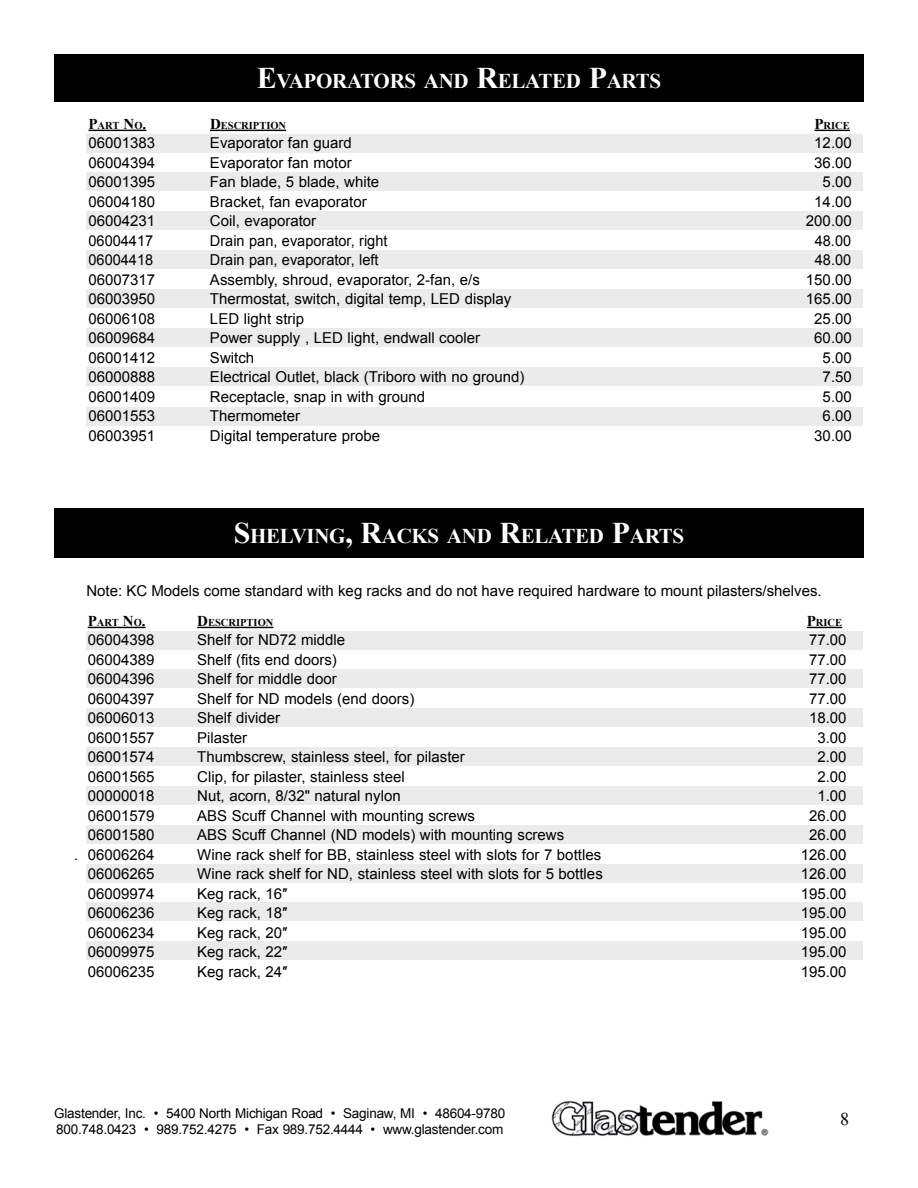
<style>
.page{position:relative;width:918px;height:1188px;background:#fff}
.page>*{position:absolute;margin:0;border:0;box-sizing:border-box;transform-origin:0 0}
.t1{font:700 21px "Times New Roman";letter-spacing:-.015em;color:#fff}
.t2{font:18px "Times New Roman";color:#000}
.t3{font:15px "Arial";color:#000}
.t4{font:13.5px/16.2px "Arial";letter-spacing:-.015em;color:#000}
.t5{font:700 10.5px "Times New Roman";color:#000}
.s1{font-size:30px}
.s2{font-size:15px}
</style>
<div class="page">
<img style="left:551px;top:1101px;width:218px;height:35px">
<div style="left:54px;top:54px;width:810px;height:47px;background:#000"></div>
<div style="left:86px;top:942px;width:776px;height:18px;background:#ebebec"></div>
<div style="left:54px;top:508px;width:810px;height:50px;background:#000"></div>
<div style="left:86px;top:134px;width:776px;height:18px;background:#ebebec"></div>
<div style="left:86px;top:173px;width:776px;height:18px;background:#ebebec"></div>
<div style="left:86px;top:212px;width:776px;height:18px;background:#ebebec"></div>
<div style="left:86px;top:251px;width:776px;height:18px;background:#ebebec"></div>
<div style="left:86px;top:290px;width:776px;height:18px;background:#ebebec"></div>
<div style="left:86px;top:328px;width:776px;height:19px;background:#ebebec"></div>
<div style="left:86px;top:367px;width:776px;height:19px;background:#ebebec"></div>
<div style="left:86px;top:407px;width:776px;height:18px;background:#ebebec"></div>
<hr style="left:88px;top:130px;width:58px;height:1px;background:#000">
<hr style="left:210px;top:130px;width:76px;height:1px;background:#000">
<hr style="left:814px;top:130px;width:36px;height:1px;background:#000">
<div style="left:86px;top:631px;width:776px;height:18px;background:#ebebec"></div>
<div style="left:86px;top:670px;width:776px;height:18px;background:#ebebec"></div>
<div style="left:86px;top:709px;width:776px;height:18px;background:#ebebec"></div>
<div style="left:86px;top:748px;width:776px;height:18px;background:#ebebec"></div>
<div style="left:86px;top:786px;width:776px;height:18px;background:#ebebec"></div>
<div style="left:86px;top:825px;width:776px;height:18px;background:#ebebec"></div>
<div style="left:86px;top:864px;width:776px;height:18px;background:#ebebec"></div>
<div style="left:86px;top:903px;width:776px;height:18px;background:#ebebec"></div>
<hr style="left:88px;top:627px;width:58px;height:1px;background:#000">
<hr style="left:197px;top:627px;width:76px;height:1px;background:#000">
<hr style="left:807px;top:627px;width:35px;height:1px;background:#000">
<h1 class="t1" style="left:257px;top:67px;width:404px"><span class="s1">E</span>VAPORATORS AND <span class="s1">R</span>ELATED <span class="s1">P</span>ARTS</h1>
<p class="t5" style="left:88px;top:118px;width:59px"><span class="s2">P</span>ART <span class="s2">N</span>O<span class="s2">.</span></p>
<p class="t5" style="left:210px;top:118px;width:77px"><span class="s2">D</span>ESCRIPTION</p>
<p class="t5" style="left:814px;top:118px;width:37px"><span class="s2">P</span>RICE</p>
<p class="t3" style="left:88px;top:133px;width:68px">06001383</p>
<p class="t3" style="left:210px;top:133px;width:143px">Evaporator fan guard</p>
<p class="t3" style="left:814px;top:133px;width:39px">12.00</p>
<p class="t3" style="left:88px;top:153px;width:68px">06004394</p>
<p class="t3" style="left:210px;top:153px;width:143px">Evaporator fan motor</p>
<p class="t3" style="left:814px;top:153px;width:39px">36.00</p>
<p class="t3" style="left:88px;top:172px;width:68px">06001395</p>
<p class="t3" style="left:210px;top:172px;width:171px">Fan blade, 5 blade, white</p>
<p class="t3" style="left:823px;top:172px;width:31px">5.00</p>
<p class="t3" style="left:88px;top:192px;width:68px">06004180</p>
<p class="t3" style="left:210px;top:192px;width:158px">Bracket, fan evaporator</p>
<p class="t3" style="left:814px;top:192px;width:39px">14.00</p>
<p class="t3" style="left:88px;top:211px;width:68px">06004231</p>
<p class="t3" style="left:210px;top:211px;width:108px">Coil, evaporator</p>
<p class="t3" style="left:806px;top:211px;width:47px">200.00</p>
<p class="t3" style="left:88px;top:231px;width:66px">06004417</p>
<p class="t3" style="left:210px;top:231px;width:179px">Drain pan, evaporator, right</p>
<p class="t3" style="left:815px;top:231px;width:38px">48.00</p>
<p class="t3" style="left:88px;top:250px;width:66px">06004418</p>
<p class="t3" style="left:210px;top:250px;width:170px">Drain pan, evaporator, left</p>
<p class="t3" style="left:815px;top:250px;width:38px">48.00</p>
<p class="t3" style="left:88px;top:270px;width:68px">06007317</p>
<p class="t3" style="left:210px;top:270px;width:271px">Assembly, shroud, evaporator, 2-fan, e/s</p>
<p class="t3" style="left:806px;top:270px;width:47px">150.00</p>
<p class="t3" style="left:88px;top:289px;width:68px">06003950</p>
<p class="t3" style="left:210px;top:289px;width:303px">Thermostat, switch, digital temp, LED display</p>
<p class="t3" style="left:806px;top:289px;width:47px">165.00</p>
<p class="t3" style="left:88px;top:309px;width:68px">06006108</p>
<p class="t3" style="left:210px;top:309px;width:96px">LED light strip</p>
<p class="t3" style="left:814px;top:309px;width:39px">25.00</p>
<p class="t3" style="left:88px;top:328px;width:68px">06009684</p>
<p class="t3" style="left:210px;top:328px;width:272px">Power supply , LED light, endwall cooler</p>
<p class="t3" style="left:814px;top:328px;width:39px">60.00</p>
<p class="t3" style="left:88px;top:348px;width:68px">06001412</p>
<p class="t3" style="left:210px;top:348px;width:46px">Switch</p>
<p class="t3" style="left:823px;top:348px;width:31px">5.00</p>
<p class="t3" style="left:88px;top:367px;width:68px">06000888</p>
<p class="t3" style="left:210px;top:367px;width:316px">Electrical Outlet, black (Triboro with no ground)</p>
<p class="t3" style="left:823px;top:367px;width:31px">7.50</p>
<p class="t3" style="left:88px;top:387px;width:68px">06001409</p>
<p class="t3" style="left:210px;top:387px;width:217px">Receptacle, snap in with ground</p>
<p class="t3" style="left:823px;top:387px;width:31px">5.00</p>
<p class="t3" style="left:88px;top:406px;width:68px">06001553</p>
<p class="t3" style="left:210px;top:406px;width:92px">Thermometer</p>
<p class="t3" style="left:823px;top:406px;width:31px">6.00</p>
<p class="t3" style="left:88px;top:426px;width:68px">06003951</p>
<p class="t3" style="left:210px;top:426px;width:172px">Digital temperature probe</p>
<p class="t3" style="left:814px;top:426px;width:39px">30.00</p>
<h1 class="t1" style="left:234px;top:521px;width:178px"><span class="s1">S</span>HELVING<span class="s1">, R</span>ACKS</h1>
<h1 class="t1" style="left:447px;top:521px;width:237px">AND <span class="s1">R</span>ELATED <span class="s1">P</span>ARTS</h1>
<p class="t3" style="left:86px;top:581px;width:737px">Note: KC Models come standard with keg racks and do not have required hardware to mount pilasters/shelves.</p>
<p class="t5" style="left:88px;top:615px;width:59px"><span class="s2">P</span>ART <span class="s2">N</span>O<span class="s2">.</span></p>
<p class="t5" style="left:197px;top:615px;width:77px"><span class="s2">D</span>ESCRIPTION</p>
<p class="t5" style="left:807px;top:615px;width:37px"><span class="s2">P</span>RICE</p>
<p class="t3" style="left:88px;top:630px;width:68px">06004398</p>
<p class="t3" style="left:197px;top:630px;width:149px">Shelf for ND72 middle</p>
<p class="t3" style="left:809px;top:630px;width:39px">77.00</p>
<p class="t3" style="left:88px;top:650px;width:68px">06004389</p>
<p class="t3" style="left:197px;top:650px;width:141px">Shelf (fits end doors)</p>
<p class="t3" style="left:809px;top:650px;width:39px">77.00</p>
<p class="t3" style="left:88px;top:669px;width:68px">06004396</p>
<p class="t3" style="left:197px;top:669px;width:141px">Shelf for middle door</p>
<p class="t3" style="left:809px;top:669px;width:39px">77.00</p>
<p class="t3" style="left:88px;top:689px;width:68px">06004397</p>
<p class="t3" style="left:197px;top:689px;width:219px">Shelf for ND models (end doors)</p>
<p class="t3" style="left:809px;top:689px;width:39px">77.00</p>
<p class="t3" style="left:88px;top:708px;width:68px">06006013</p>
<p class="t3" style="left:197px;top:708px;width:84px">Shelf divider</p>
<p class="t3" style="left:809px;top:708px;width:39px">18.00</p>
<p class="t3" style="left:88px;top:728px;width:68px">06001557</p>
<p class="t3" style="left:197px;top:728px;width:52px">Pilaster</p>
<p class="t3" style="left:817px;top:728px;width:31px">3.00</p>
<p class="t3" style="left:88px;top:747px;width:68px">06001574</p>
<p class="t3" style="left:197px;top:747px;width:269px">Thumbscrew, stainless steel, for pilaster</p>
<p class="t3" style="left:817px;top:747px;width:31px">2.00</p>
<p class="t3" style="left:88px;top:767px;width:68px">06001565</p>
<p class="t3" style="left:197px;top:767px;width:209px">Clip, for pilaster, stainless steel</p>
<p class="t3" style="left:817px;top:767px;width:31px">2.00</p>
<p class="t3" style="left:88px;top:786px;width:68px">00000018</p>
<p class="t3" style="left:197px;top:786px;width:205px">Nut, acorn, 8/32" natural nylon</p>
<p class="t3" style="left:817px;top:786px;width:31px">1.00</p>
<p class="t3" style="left:88px;top:806px;width:68px">06001579</p>
<p class="t3" style="left:197px;top:806px;width:279px">ABS Scuff Channel with mounting screws</p>
<p class="t3" style="left:809px;top:806px;width:39px">26.00</p>
<p class="t3" style="left:88px;top:825px;width:68px">06001580</p>
<p class="t3" style="left:197px;top:825px;width:368px">ABS Scuff Channel (ND models) with mounting screws</p>
<p class="t3" style="left:809px;top:825px;width:39px">26.00</p>
<p class="t3" style="left:74px;top:845px;width:82px">. 06006264</p>
<p class="t3" style="left:197px;top:845px;width:405px">Wine rack shelf for BB, stainless steel with slots for 7 bottles</p>
<p class="t3" style="left:801px;top:845px;width:47px">126.00</p>
<p class="t3" style="left:88px;top:864px;width:68px">06006265</p>
<p class="t3" style="left:197px;top:864px;width:407px">Wine rack shelf for ND, stainless steel with slots for 5 bottles</p>
<p class="t3" style="left:801px;top:864px;width:47px">126.00</p>
<p class="t3" style="left:88px;top:884px;width:68px">06009974</p>
<p class="t3" style="left:197px;top:884px;width:92px">Keg rack, 16″</p>
<p class="t3" style="left:801px;top:884px;width:47px">195.00</p>
<p class="t3" style="left:88px;top:903px;width:68px">06006236</p>
<p class="t3" style="left:197px;top:903px;width:92px">Keg rack, 18″</p>
<p class="t3" style="left:801px;top:903px;width:47px">195.00</p>
<p class="t3" style="left:88px;top:923px;width:68px">06006234</p>
<p class="t3" style="left:197px;top:923px;width:92px">Keg rack, 20″</p>
<p class="t3" style="left:801px;top:923px;width:47px">195.00</p>
<p class="t3" style="left:88px;top:942px;width:68px">06009975</p>
<p class="t3" style="left:197px;top:942px;width:92px">Keg rack, 22″</p>
<p class="t3" style="left:801px;top:942px;width:47px">195.00</p>
<p class="t3" style="left:88px;top:962px;width:68px">06006235</p>
<p class="t3" style="left:197px;top:962px;width:92px">Keg rack, 24″</p>
<p class="t3" style="left:801px;top:962px;width:47px">195.00</p>
<p class="t4" style="left:54px;top:1105px;width:453px">Glastender, Inc. • 5400 North Michigan Road • Saginaw, MI • 48604-9780<br>800.748.0423 • 989.752.4275 • Fax 989.752.4444 • www.glastender.com</p>
<p class="t2" style="left:840px;top:1107px;width:10px">8</p>
</div>
